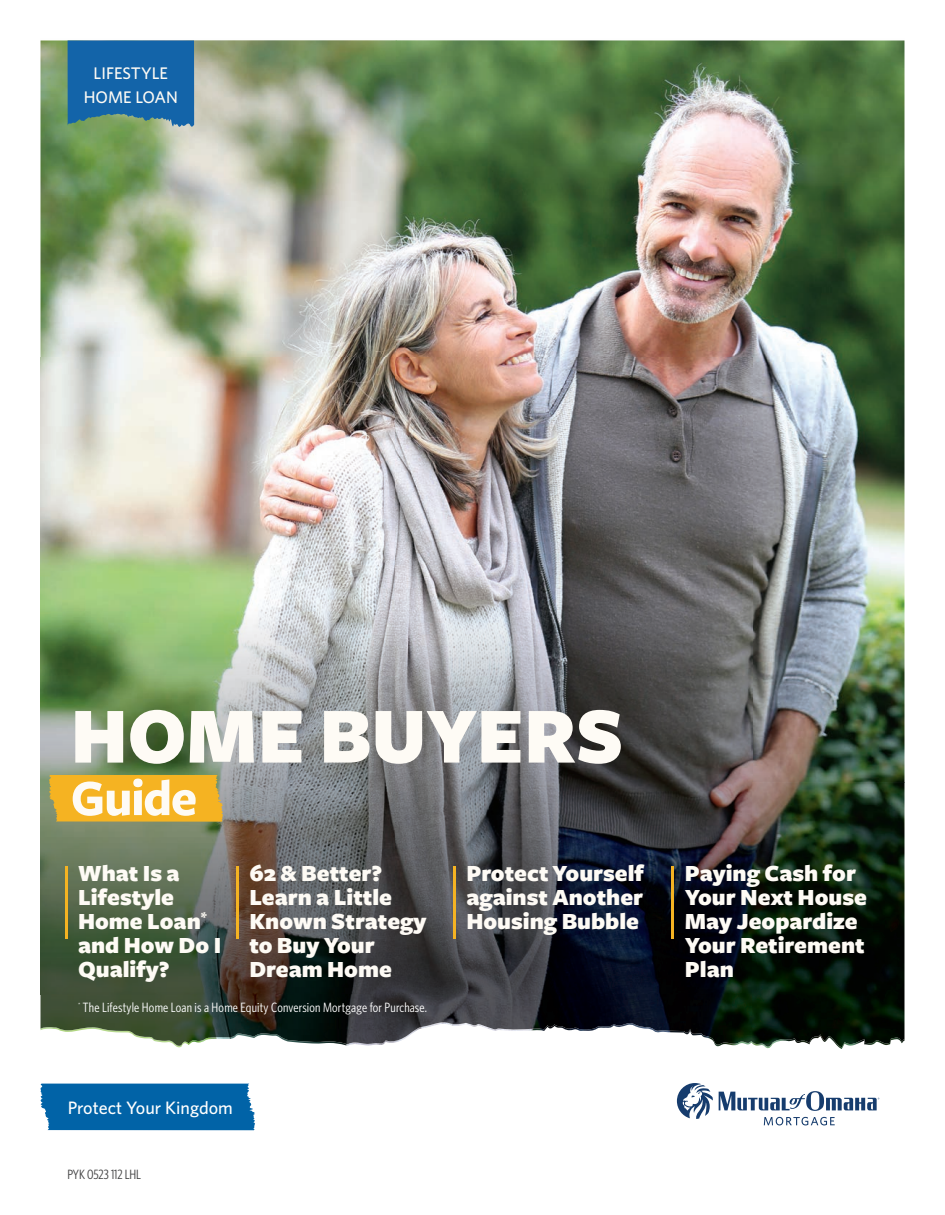
<style>
.page{position:relative;width:945px;height:1215px;background:#fff}
.page>*{position:absolute;margin:0;border:0;box-sizing:border-box;transform-origin:0 0}
.t1{font:900 82.5px "Freight Sans";letter-spacing:-.005em;color:#fefbf5}
.t2{font:700 52.5px "Freight Sans";letter-spacing:-.025em;color:#fefbf5}
.t3{font:900 24px/24px "Freight Sans";color:#fefbf5}
.t4{font:500 18px "Whitney";color:#fff}
.t5{font:500 16.8px/23.5px "Whitney";color:#fefbf5;text-align:center}
.t6{font:13.5px "Whitney Condensed";letter-spacing:.015em;color:#fff}
.t7{font:13.5px "Whitney Condensed";letter-spacing:-.01em;color:#3e3e3f}
</style>
<div class="page">
<img style="left:40px;top:40px;width:712px;height:955px">
<img style="left:752px;top:40px;width:152px;height:1007px">
<img style="left:40px;top:994px;width:520px;height:52px">
<svg style="left:677px;top:1083px;width:36px;height:36px"></svg>
<svg style="left:719px;top:1091px;width:160px;height:20px"></svg>
<svg style="left:764px;top:1117px;width:71px;height:8px"></svg>
<svg style="left:68px;top:40px;width:126px;height:89px;background:#216ca2"></svg>
<div style="left:41px;top:1084px;width:214px;height:46px;background:#0163a7"></div>
<hr style="left:65px;top:866px;width:3px;height:73px;background:#f5b322">
<hr style="left:453px;top:866px;width:3px;height:73px;background:#f5b322">
<hr style="left:236px;top:866px;width:3px;height:73px;background:#f5b322">
<div style="left:49px;top:775px;width:174px;height:47px;background:#f5b322"></div>
<hr style="left:672px;top:866px;width:2px;height:73px;background:#f5b322">
<p class="t5" style="left:84px;top:61px;width:96px">LIFESTYLE<br>HOME LOAN</p>
<h1 class="t1" style="left:71px;top:692px;width:554px">HOME BUYERS</h1>
<h2 class="t2" style="left:71px;top:770px;width:128px">Guide</h2>
<p class="t3" style="left:78px;top:863px;width:145px">What Is a<br>Lifestyle<br>Home Loan<sup>* </sup>and How Do I<br>Qualify?</p>
<p class="t3" style="left:466px;top:863px;width:179px;text-align:justify">Protect Yourself against Another Housing Bubble</p>
<p class="t3" style="left:249px;top:863px;width:179px">62 &amp; Better?<br>Learn a Little<br>Known Strategy to Buy Your<br>Dream Home</p>
<p class="t6" style="left:78px;top:1000px;width:351px"><sup>*</sup> The Lifestyle Home Loan is a Home Equity Conversion Mortgage for Purchase.</p>
<p class="t4" style="left:68px;top:1096px;width:167px">Protect Your Kingdom</p>
<p class="t7" style="left:68px;top:1167px;width:75px">PYK 0523 112 LHL</p>
<p class="t3" style="left:685px;top:863px;width:184px">Paying Cash for<br>Your Next House<br>May Jeopardize<br>Your Retirement<br>Plan</p>
</div>
